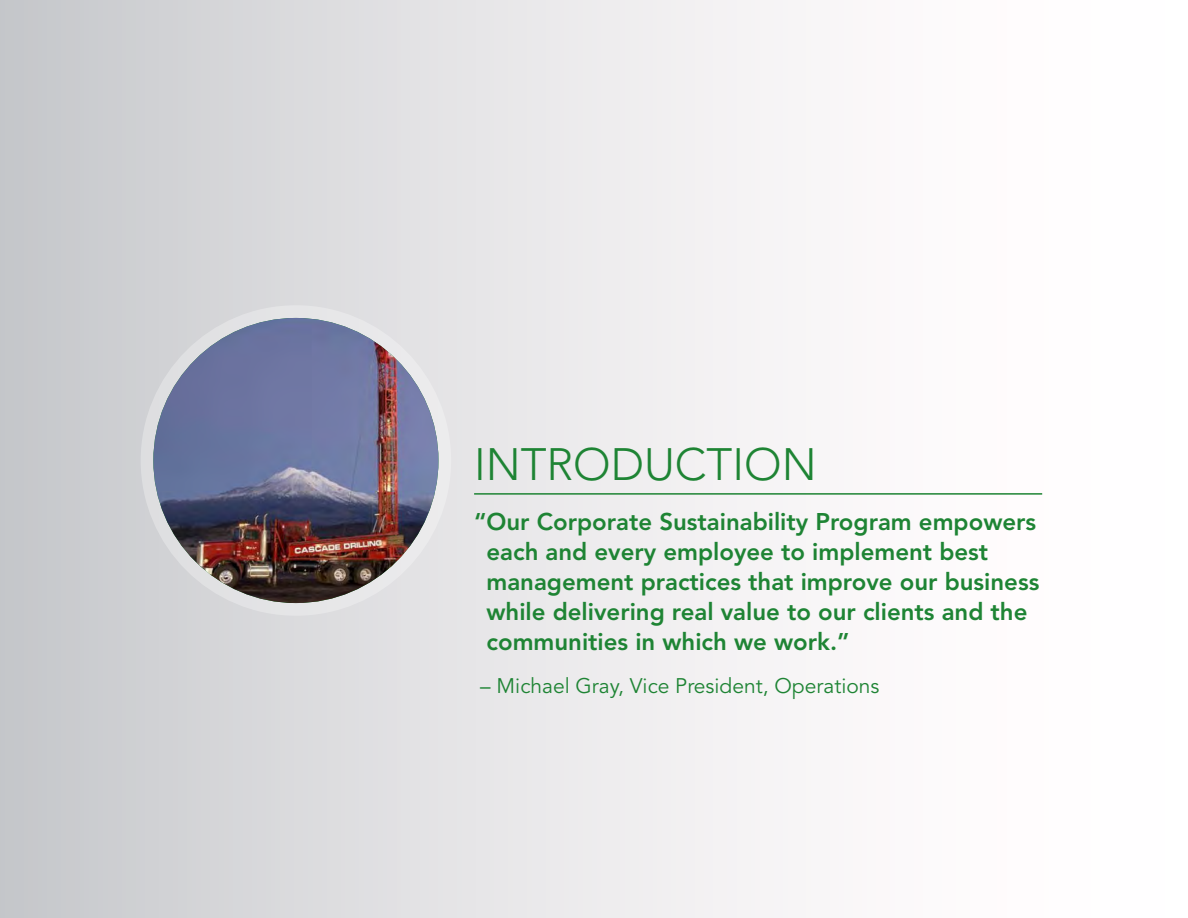
<style>
.page{position:relative;width:1188px;height:918px;background:#fff}
.page>*{position:absolute;margin:0;border:0;box-sizing:border-box;transform-origin:0 0}
.bullets2{font:300 45px "Avenir";color:#1e8434}
.divider_callout{font:800 24px/30px "Avenir";color:#1e8434}
.bullets2-2{font:21px "Avenir";color:#1e8434}
</style>
<div class="page">
<div style="left:0;top:0;width:1188px;height:918px;background:linear-gradient(to right,#cbcccf,#fff)"></div>
<div style="left:141px;top:305px;width:310px;height:311px;background:#e5e5e6;border-radius:50%"></div>
<img style="left:153px;top:318px;width:285px;height:285px;border-radius:143px">
<hr style="left:474px;top:493px;width:568px;height:2px;background:#1e8434">
<p class="bullets2" style="left:474px;top:438px;width:344px">INTRODUCTION</p>
<p class="divider_callout" style="left:487px;top:507px;width:554px;text-indent:-12px">“Our Corporate Sustainability Program empowers each and every employee to implement best management practices that improve our business while delivering real value to our clients and the communities in which we work.”</p>
<p class="bullets2-2" style="left:480px;top:673px;width:401px">– Michael Gray, Vice President, Operations</p>
</div>
